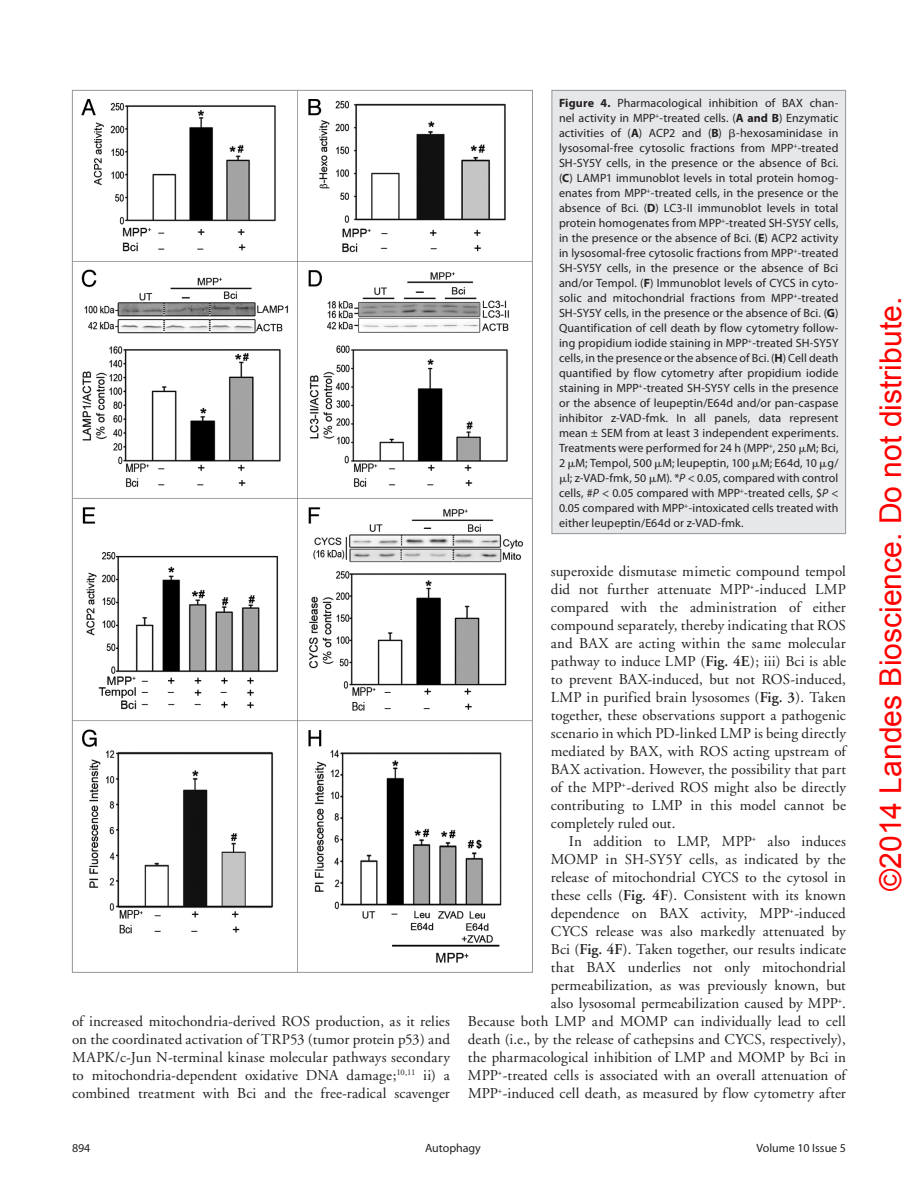
<style>
.page{position:relative;width:918px;height:1188px;background:#fff}
.page>*{position:absolute;margin:0;border:0;box-sizing:border-box;transform-origin:0 0}
.t1{font:30.15px "Arial";color:#f00}
.t2{font:15px/18px "Adobe Garamond";letter-spacing:.01em;color:#231f20;text-align:justify}
.t3{font:12px/15px "Myriad Pro";letter-spacing:.005em;color:#231f20;text-align:justify}
.s1{font-weight:700}
.s2{font-family:"Universal Std Greekw Math Pi"}
.s3{font-style:italic}
.s4{font-weight:600}
</style>
<div class="page">
<img style="left:74px;top:92px;width:457px;height:879px">
<div style="left:552px;top:90px;width:294px;height:444px;background:#e6e7e9"></div>
<div style="left:552px;top:90px;width:294px;height:444px;border:1px solid #939598"></div>
<p class="t2" style="left:72px;top:1013px;width:379px">of increased mitochondria-derived ROS production, as it relies on the coordinated activation of TRP53 (tumor protein p53) and MAPK/c-Jun N-terminal kinase molecular pathways secondary to mitochondria-dependent oxidative DNA damage;<sup>10,11</sup> ii) a combined treatment with Bci and the free-radical scavenger</p>
<p class="t3" style="left:559px;top:95px;width:281px"><span class="s1">Figure 4.</span> Pharmacological inhibition of BAX chan&shy;nel activity in MPP<sup>+</sup>-treated cells. (<span class="s1">A and B</span>) Enzymatic activities of (<span class="s1">A</span>) ACP2 and (<span class="s1">B</span>) <span class="s2">β</span>-hexosaminidase in lysosomal-free cytosolic fractions from MPP<sup>+</sup>-treated SH -SY5Y cells, in the presence or the absence of Bci. (<span class="s1">C</span>) LAMP1 immunoblot levels in total protein homog&shy;enates from MPP<sup>+</sup>-treated cells, in the presence or the absence of Bci. (<span class="s1">D</span>) LC3-II immunoblot levels in total protein homogenates from MPP<sup>+</sup>-treated SH -SY5Y cells, in the presence or the absence of Bci. (<span class="s1">E</span>) ACP2 activity in lysosomal-free cytosolic fractions from MPP<sup>+</sup>-treated SH -SY5Y cells, in the presence or the absence of Bci and/or Tempol. (<span class="s1">F</span>) Immunoblot levels of CYCS in cyto&shy;solic and mitochondrial fractions from MPP<sup>+</sup>-treated SH -SY5Y cells, in the presence or the absence of Bci. (<span class="s1">G</span>)<br>Quantification of cell death by flow cytometry follow&shy;ing propidium iodide staining in MPP<sup>+</sup>-treated SH -SY5Y cells, in the presence or the absence of Bci. (<span class="s1">H</span>) Cell death quantified by flow cytometry after propidium iodide staining in MPP<sup>+</sup>-treated SH -SY5Y cells in the presence or the absence of leupeptin/E64d and/or pan-caspase inhibitor z-VAD-fmk. In all panels, data represent mean ± SEM from at least 3 independent experiments.<br>Treatments were performed for 24 h (MPP<sup>+</sup>, 250 <span class="s2">μ</span>M; Bci, 2 <span class="s2">μ</span>M; Tempol, 500 <span class="s2">μ</span>M; leupeptin, 100 <span class="s2">μ</span>M; E64d, 10 <span class="s2">μ</span>g/ <span class="s2">μ</span>l; z-VAD-fmk, 50 <span class="s2">μ</span>M). *<span class="s3">P</span> &lt; 0.05, compared with control cells, #<span class="s3">P</span> &lt; 0.05 compared with MPP<sup>+</sup>-treated cells, $<span class="s3">P</span> &lt; 0.05 compared with MPP<sup>+</sup>-intoxicated cells treated with either leupeptin/E64d or z-VAD-fmk.</p>
<p class="t2" style="left:551px;top:563px;width:297px">superoxide dismutase mimetic compound tempol did not further attenuate MPP<sup>+</sup>-induced LMP compared with the administration of either compound separately, thereby indicating that ROS and BAX are acting within the same molecular pathway to induce LMP (<span class="s4">Fig. 4E</span>); iii) Bci is able to prevent BAX-induced, but not ROS-induced, LMP in purified brain lysosomes (<span class="s4">Fig. 3</span>). Taken together, these observations support a pathogenic scenario in which PD-linked LMP is being directly mediated by BAX, with ROS acting upstream of BAX activation. However, the possibility that part of the MPP<sup>+</sup>-derived ROS might also be directly contributing to LMP in this model cannot be completely ruled out.</p>
<p class="t2" style="left:468px;top:833px;width:379px;text-align:right">In addition to LMP, MPP<sup>+</sup> also induces<br>MOMP in SH-SY5Y cells, as indicated by the<br>release of mitochondrial CYCS to the cytosol in<br>these cells (<span class="s4">Fig. 4F</span>). Consistent with its known<br>dependence on BAX activity, MPP<sup>+</sup>-induced<br>CYCS release was also markedly attenuated by<br>Bci (<span class="s4">Fig. 4F</span>). Taken together, our results indicate<br>that BAX underlies not only mitochondrial permeabilization, as was previously known, but<br>also lysosomal permeabilization caused by MPP<sup>+</sup>.<br>Because both LMP and MOMP can individually lead to cell death (i.e., by the release of cathepsins and CYCS, respectively), the pharmacological inhibition of LMP and MOMP by Bci in MPP<sup>+</sup>-treated cells is associated with an overall attenuation of MPP<sup>+</sup>-induced cell death, as measured by flow cytometry after</p>
<p class="t3" style="left:72px;top:1140px;width:191px">894 A</p>
<p class="t3" style="left:432px;top:1140px;width:50px">utophagy</p>
<p class="t3" style="left:757px;top:1140px;width:91px">Volume 10 Issue 5</p>
<h1 class="t1" style="left:871px;top:891px;width:595px;rotate:-90deg">©2014 Landes Bioscience. Do not distribute.</h1>
</div>
